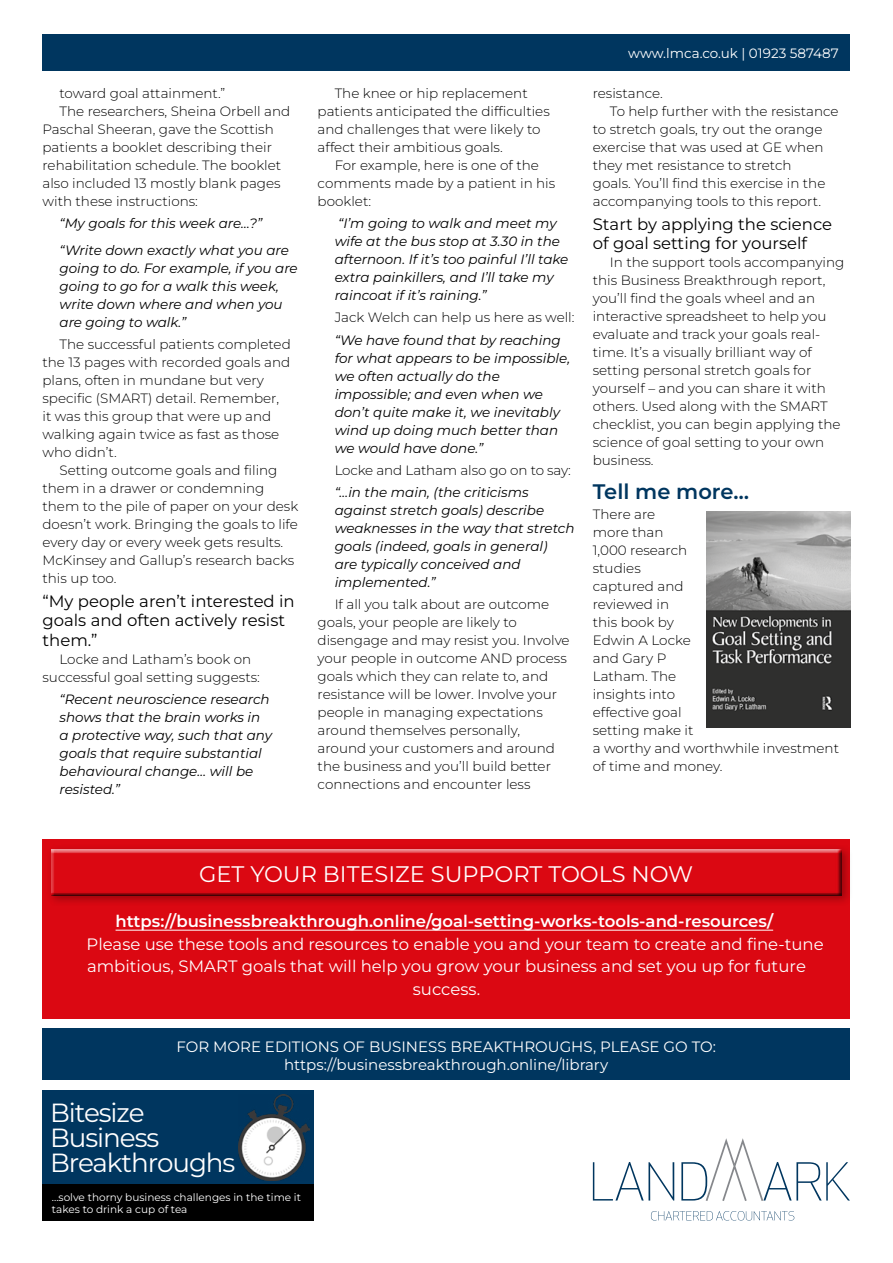
<style>
.page{position:relative;width:893px;height:1263px;background:#fff}
.page>*{position:absolute;margin:0;border:0;box-sizing:border-box;transform-origin:0 0}
.t1{font:26.25px/25.2px "Montserrat";letter-spacing:-.04em;color:#fff}
.t2{font:22.5px "Montserrat";color:#fff}
.t3{font:600 21px "Montserrat";color:#00365f}
.t4{font:16.5px "Montserrat";color:#fff}
.t5{font:16.5px/19.5px "Montserrat";color:#000}
.t6{font:600 16.5px "Montserrat";color:#fff}
.t7{font:15px/18px "Montserrat";color:#fff;text-align:center}
.t8{font:300 13.5px/18px "Montserrat";color:#000}
.t9{font:italic 13.5px/18px "Montserrat";color:#000}
.t10{font:13.5px "Montserrat";color:#fff}
.t11{font:10.5px/12px "Montserrat";color:#fff}
</style>
<div class="page">
<div style="left:43px;top:34px;width:807px;height:36px;background:#00365f"></div>
<div style="left:43px;top:1029px;width:807px;height:51px;background:#00365f"></div>
<div style="left:43px;top:1090px;width:271px;height:96px;background:#00365f"></div>
<img style="left:238px;top:1094px;width:71px;height:87px">
<div style="left:43px;top:1184px;width:271px;height:36px;background:#000"></div>
<svg style="left:593px;top:1162px;width:81px;height:38px"></svg>
<svg style="left:651px;top:1211px;width:143px;height:9px"></svg>
<svg style="left:681px;top:1138px;width:169px;height:63px"></svg>
<div style="left:43px;top:839px;width:807px;height:179px;background:#db0812"></div>
<hr style="left:116px;top:930px;width:657px;height:1px;background:#fff">
<div style="left:45px;top:843px;width:808px;height:64px;background:#000;opacity:.3"></div>
<div style="left:47px;top:844px;width:798px;height:53px;background:#d80711"></div>
<div style="left:48px;top:846px;width:798px;height:51px;background:#000;opacity:.75"></div>
<img style="left:706px;top:512px;width:144px;height:216px">
<p class="t8" style="left:60px;top:84px;width:167px">toward goal attainment.”</p>
<p class="t8" style="left:60px;top:102px;width:232px">The researchers, Sheina Orbell and</p>
<p class="t8" style="left:43px;top:120px;width:233px">Paschal Sheeran, gave the Scottish</p>
<p class="t8" style="left:43px;top:138px;width:231px">patients a booklet describing their</p>
<p class="t8" style="left:43px;top:156px;width:240px">rehabilitation schedule. The booklet</p>
<p class="t8" style="left:43px;top:174px;width:240px">also included 13 mostly blank pages</p>
<p class="t8" style="left:43px;top:192px;width:157px">with these instructions:</p>
<p class="t9" style="left:60px;top:210px;width:231px;line-height:26.5px">“My goals for this week are…?” “Write down exactly what you are</p>
<p class="t9" style="left:60px;top:258px;width:240px">going to do. For example, if you are going to go for a walk this week, write down where and when you are going to walk.”</p>
<p class="t8" style="left:43px;top:335px;width:250px;text-indent:17px">The successful patients completed the 13 pages with recorded goals and plans, often in mundane but very specific (SMART) detail. Remember, it was this group that were up and walking again twice as fast as those who didn’t.</p>
<p class="t8" style="left:43px;top:461px;width:257px;text-indent:17px">Setting outcome goals and filing them in a drawer or condemning them to the pile of paper on your desk doesn’t work. Bringing the goals to life every day or every week gets results.<br>McKinsey and Gallup’s research backs this up too.</p>
<p class="t5" style="left:43px;top:591px;width:254px">“My people aren’t interested in goals and often actively resist them.”</p>
<p class="t8" style="left:43px;top:650px;width:219px;text-indent:17px">Locke and Latham’s book on successful goal setting suggests:</p>
<p class="t9" style="left:60px;top:690px;width:214px">“Recent neuroscience research shows that the brain works in a protective way, such that any goals that require substantial behavioural change… will be resisted.”</p>
<p class="t8" style="left:318px;top:84px;width:234px;text-indent:17px">The knee or hip replacement patients anticipated the difficulties and challenges that were likely to affect their ambitious goals.</p>
<p class="t8" style="left:318px;top:156px;width:239px;text-indent:17px">For example, here is one of the comments made by a patient in his booklet:</p>
<p class="t9" style="left:335px;top:214px;width:235px">“I’m going to walk and meet my wife at the bus stop at 3.30 in the afternoon. If it’s too painful I’ll take extra painkillers, and I’ll take my raincoat if it’s raining.”</p>
<p class="t8" style="left:335px;top:308px;width:241px">Jack Welch can help us here as well:</p>
<p class="t9" style="left:335px;top:330px;width:237px">“We have found that by reaching for what appears to be impossible, we often actually do the impossible; and even when we don’t quite make it, we inevitably wind up doing much better than we would have done.”</p>
<p class="t8" style="left:335px;top:461px;width:238px">Locke and Latham also go on to say:</p>
<p class="t9" style="left:335px;top:483px;width:241px">“…in the main, (the criticisms against stretch goals) describe weaknesses in the way that stretch goals (indeed, goals in general)<br>are typically conceived and implemented.”</p>
<p class="t8" style="left:318px;top:595px;width:253px;text-indent:17px">If all you talk about are outcome goals, your people are likely to disengage and may resist you. Involve your people in outcome AND process goals which they can relate to, and resistance will be lower. Involve your people in managing expectations around themselves personally, around your customers and around the business and you’ll build better connections and encounter less</p>
<p class="t10" style="left:628px;top:44px;width:212px">www.lmca.co.uk | 01923 587487</p>
<p class="t8" style="left:593px;top:84px;width:72px">resistance.</p>
<p class="t8" style="left:610px;top:102px;width:230px">To help further with the resistance</p>
<p class="t8" style="left:593px;top:120px;width:231px">to stretch goals, try out the orange</p>
<p class="t8" style="left:593px;top:138px;width:232px">exercise that was used at GE when</p>
<p class="t8" style="left:593px;top:156px;width:200px">they met resistance to stretch</p>
<p class="t8" style="left:593px;top:174px;width:234px">goals. You’ll find this exercise in the</p>
<p class="t8" style="left:593px;top:192px;width:230px">accompanying tools to this report.</p>
<p class="t5" style="left:593px;top:214px;width:241px">Start by applying the science of goal setting for yourself</p>
<p class="t8" style="left:593px;top:253px;width:253px;text-indent:17px">In the support tools accompanying this Business Breakthrough report, you’ll find the goals wheel and an interactive spreadsheet to help you evaluate and track your goals real&shy;time. It’s a visually brilliant way of setting personal stretch goals for yourself – and you can share it with others. Used along with the SMART checklist, you can begin applying the science of goal setting to your own business.</p>
<h3 class="t3" style="left:593px;top:477px;width:158px">Tell me more…</h3>
<p class="t8" style="left:593px;top:505px;width:248px">There are<br>more than<br>1,000 research<br>studies<br>captured and<br>reviewed in<br>this book by<br>Edwin A Locke<br>and Gary P<br>Latham. The<br>insights into<br>effective goal<br>setting make it<br>a worthy and worthwhile investment of time and money.</p>
<h2 class="t2" style="left:199px;top:859px;width:496px">GET YOUR BITESIZE SUPPORT TOOLS NOW</h2>
<p class="t6" style="left:116px;top:910px;width:659px">https://businessbreakthrough.online/goal-setting-works-tools-and-resources/</p>
<p class="t4" style="left:87px;top:933px;width:739px">Please use these tools and resources to enable you and your team to create and fine-tune</p>
<p class="t4" style="left:87px;top:955px;width:720px">ambitious, SMART goals that will help you grow your business and set you up for future</p>
<p class="t4" style="left:413px;top:978px;width:69px">success.</p>
<p class="t7" style="left:177px;top:1037px;width:541px">FOR MORE EDITIONS OF BUSINESS BREAKTHROUGHS, PLEASE GO TO: https://businessbreakthrough.online/library</p>
<h1 class="t1" style="left:50px;top:1099px;width:187px">Bitesize<br>Business<br>Breakthroughs</h1>
<p class="t11" style="left:52px;top:1191px;width:251px">...solve thorny business challenges in the time it takes to drink a cup of tea</p>
</div>
